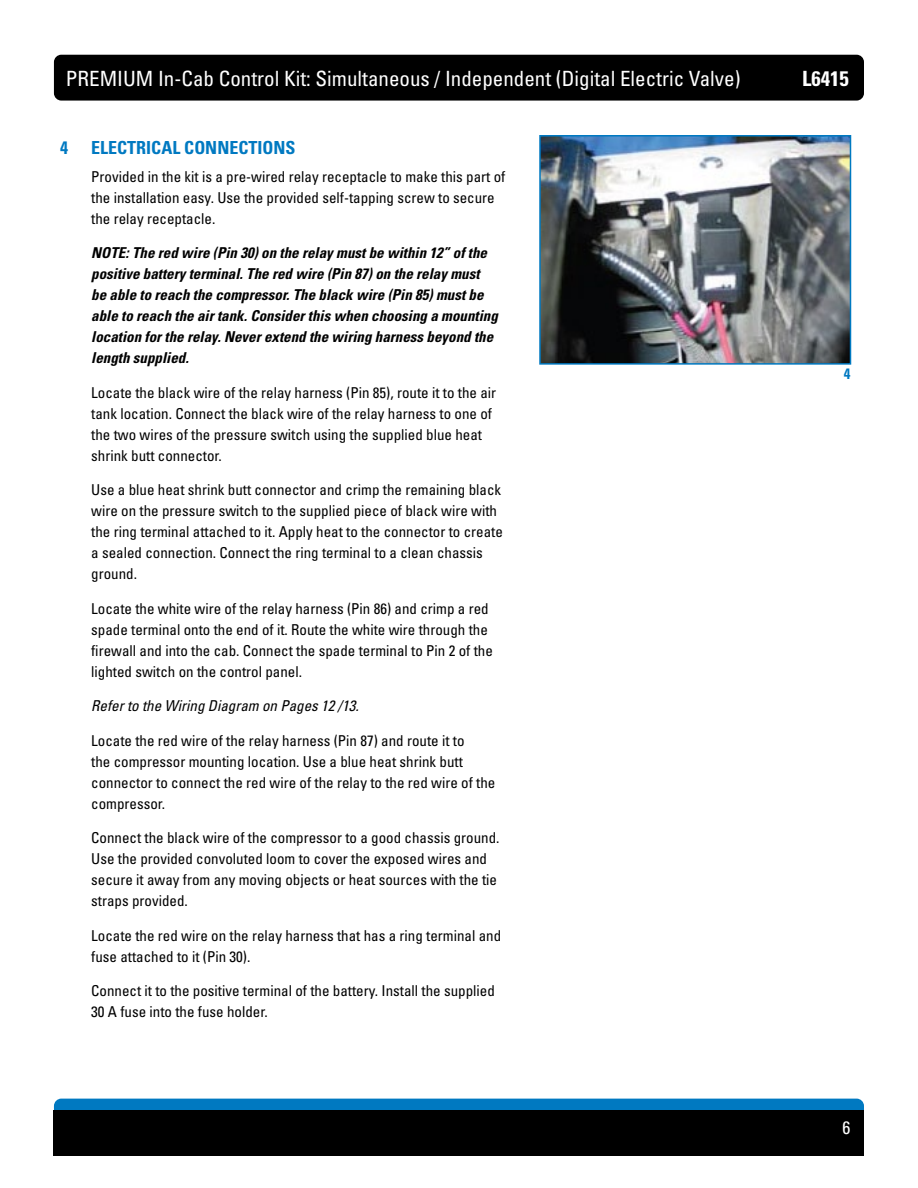
<style>
.page{position:relative;width:918px;height:1188px;background:#fff}
.page>*{position:absolute;margin:0;border:0;box-sizing:border-box;transform-origin:0 0}
.t1{font:condensed 21px "Univers LT Std";color:#fff}
.t2{font:700 condensed 21px "Univers LT Std";color:#fff}
.t3{font:700 condensed 18px "Univers LT Std";color:#0079c1}
.t4{font:condensed 18px "Univers LT Std";color:#fff}
.t5{font:condensed 15px/21px "Univers LT Std";color:#000}
.t6{font:italic 700 condensed 15px/21px "Univers LT Std";color:#000}
.t7{font:italic condensed 15px "Univers LT Std";color:#000}
.t8{font:700 condensed 15px "Univers LT Std";color:#0079c1}
</style>
<div class="page">
<div style="left:54px;top:55px;width:810px;height:46px;background:#000;border-radius:7px"></div>
<div style="left:54px;top:1099px;width:810px;height:45px;background:#0079c1;border-radius:7px"></div>
<div style="left:54px;top:1110px;width:810px;height:46px;background:#000"></div>
<img style="left:542px;top:138px;width:306px;height:224px">
<div style="left:539px;top:135px;width:312px;height:230px;border:2px solid #0079c1"></div>
<h1 class="t1" style="left:66px;top:65px;width:676px">PREMIUM In-Cab Control Kit: Simultaneous / Independent (Digital Electric Valve)</h1>
<p class="t3" style="left:60px;top:137px;width:9px">4</p>
<p class="t3" style="left:91px;top:137px;width:206px">ELECTRICAL CONNECTIONS</p>
<p class="t5" style="left:91px;top:166px;width:416px">Provided in the kit is a pre-wired relay receptacle to make this part of the installation easy. Use the provided self-tapping screw to secure the relay receptacle.</p>
<p class="t6" style="left:91px;top:243px;width:408px">NOTE: The red wire (Pin 30) on the relay must be within 12” of the positive battery terminal. The red wire (Pin 87) on the relay must be able to reach the compressor. The black wire (Pin 85) must be able to reach the air tank. Consider this when choosing a mounting location for the relay. Never extend the wiring harness beyond the length supplied.</p>
<p class="t5" style="left:91px;top:382px;width:406px">Locate the black wire of the relay harness (Pin 85), route it to the air tank location. Connect the black wire of the relay harness to one of the two wires of the pressure switch using the supplied blue heat shrink butt connector.</p>
<p class="t5" style="left:91px;top:479px;width:413px">Use a blue heat shrink butt connector and crimp the remaining black wire on the pressure switch to the supplied piece of black wire with the ring terminal attached to it. Apply heat to the connector to create a sealed connection. Connect the ring terminal to a clean chassis ground.</p>
<p class="t5" style="left:91px;top:598px;width:403px">Locate the white wire of the relay harness (Pin 86) and crimp a red spade terminal onto the end of it. Route the white wire through the firewall and into the cab. Connect the spade terminal to Pin 2 of the lighted switch on the control panel.</p>
<p class="t7" style="left:91px;top:696px;width:269px">Refer to the Wiring Diagram on Pages 12 /13.</p>
<p class="t5" style="left:91px;top:730px;width:406px">Locate the red wire of the relay harness (Pin 87) and route it to<br>the compressor mounting location. Use a blue heat shrink butt connector to connect the red wire of the relay to the red wire of the compressor.</p>
<p class="t5" style="left:91px;top:827px;width:410px">Connect the black wire of the compressor to a good chassis ground.<br>Use the provided convoluted loom to cover the exposed wires and secure it away from any moving objects or heat sources with the tie straps provided.</p>
<p class="t5" style="left:91px;top:925px;width:411px">Locate the red wire on the relay harness that has a ring terminal and fuse attached to it (Pin 30).</p>
<p class="t5" style="left:91px;top:980px;width:405px">Connect it to the positive terminal of the battery. Install the supplied<br>30 A fuse into the fuse holder.</p>
<h1 class="t2" style="left:802px;top:65px;width:48px">L6415</h1>
<p class="t8" style="left:844px;top:365px;width:8px">4</p>
<p class="t4" style="left:843px;top:1116px;width:9px">6</p>
</div>
